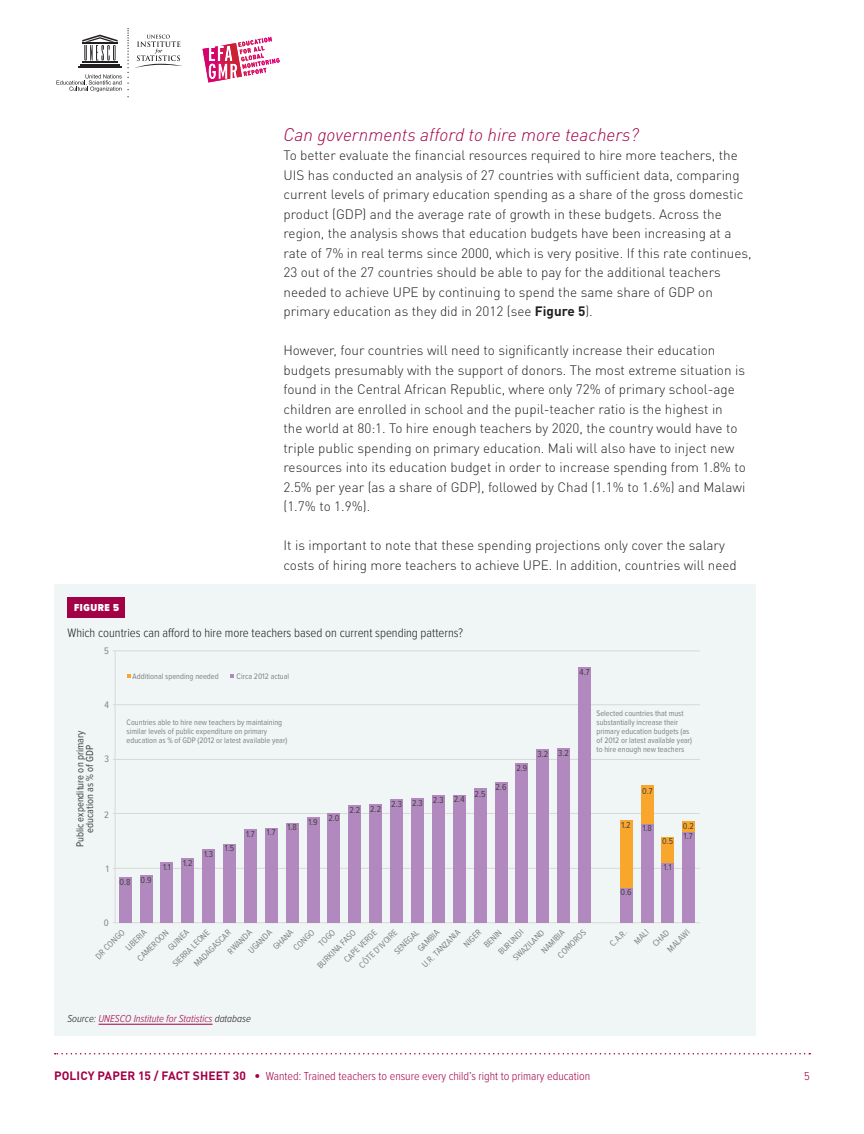
<style>
.page{position:relative;width:864px;height:1134px;background:#fff}
.page>*{position:absolute;margin:0;border:0;box-sizing:border-box;transform-origin:0 0}
.Head_3{font:italic 300 18px "DINOT";color:#a30146}
.Body{font:300 13.5px/19.5px "DINOT";color:#231f20}
.t1{font:300 12.75px "Proxima Nova Cond";color:#231f20}
.t2{font:300 12px "Proxima Nova Cond";color:#a30146}
.t3{font:10.5px/9.6px "Proxima Nova Cond";color:#414042;text-align:center}
.Source{font:italic 300 10.5px "Proxima Nova Cond";color:#a30146}
.t4{font:900 10.5px "Proxima Nova Cond";letter-spacing:.05em;color:#fff}
.t5{font:9.75px "Proxima Nova Cond";color:#808385}
.t6{font:9px/15.5px "Proxima Nova Cond";color:#808385}
.t7{font:9px "Proxima Nova Cond";color:#414042}
.t8{font:8.25px/9px "Proxima Nova Cond";color:#808284}
.s1{font-weight:700}
.s2{color:#231f20}
.s3{font-family:"DINOT";font-weight:700}
</style>
<div class="page">
<svg style="left:55px;top:1053px;width:755px;height:1px"></svg>
<svg style="left:203px;top:37px;width:77px;height:45px"></svg>
<svg style="left:56px;top:28px;width:127px;height:69px"></svg>
<div style="left:54px;top:584px;width:702px;height:451px;background:#f0f5f5"></div>
<hr style="left:99px;top:1024px;width:114px;height:1px;background:#a30146">
<div style="left:68px;top:597px;width:57px;height:21px;background:#a30146"></div>
<hr style="left:113px;top:650px;width:587px;height:1px;background:#d9d8d8">
<hr style="left:113px;top:704px;width:587px;height:1px;background:#d9d8d8">
<hr style="left:113px;top:759px;width:587px;height:1px;background:#d9d8d8">
<hr style="left:113px;top:813px;width:587px;height:1px;background:#d9d8d8">
<hr style="left:113px;top:868px;width:587px;height:1px;background:#d9d8d8">
<hr style="left:113px;top:922px;width:587px;height:1px;background:#d9d8d8">
<svg style="left:127px;top:674px;width:3px;height:4px"></svg>
<hr style="left:115px;top:651px;width:1px;height:272px;background:#d9d8d8">
<svg style="left:231px;top:674px;width:3px;height:4px"></svg>
<div style="left:119px;top:877px;width:12px;height:46px;background:#b289be"></div>
<div style="left:140px;top:875px;width:12px;height:48px;background:#b289be"></div>
<div style="left:161px;top:862px;width:12px;height:61px;background:#b289be"></div>
<div style="left:182px;top:858px;width:12px;height:65px;background:#b289be"></div>
<div style="left:203px;top:850px;width:12px;height:73px;background:#b289be"></div>
<div style="left:223px;top:844px;width:13px;height:79px;background:#b289be"></div>
<div style="left:244px;top:829px;width:13px;height:94px;background:#b289be"></div>
<div style="left:265px;top:828px;width:12px;height:95px;background:#b289be"></div>
<div style="left:286px;top:823px;width:12px;height:100px;background:#b289be"></div>
<div style="left:307px;top:818px;width:12px;height:105px;background:#b289be"></div>
<div style="left:328px;top:813px;width:12px;height:110px;background:#b289be"></div>
<div style="left:349px;top:806px;width:12px;height:117px;background:#b289be"></div>
<div style="left:370px;top:804px;width:12px;height:119px;background:#b289be"></div>
<div style="left:390px;top:799px;width:13px;height:124px;background:#b289be"></div>
<div style="left:411px;top:798px;width:13px;height:125px;background:#b289be"></div>
<div style="left:432px;top:796px;width:12px;height:127px;background:#b289be"></div>
<div style="left:453px;top:795px;width:12px;height:128px;background:#b289be"></div>
<div style="left:474px;top:789px;width:12px;height:134px;background:#b289be"></div>
<div style="left:495px;top:782px;width:12px;height:141px;background:#b289be"></div>
<div style="left:516px;top:763px;width:12px;height:160px;background:#b289be"></div>
<div style="left:537px;top:749px;width:12px;height:174px;background:#b289be"></div>
<div style="left:558px;top:748px;width:12px;height:175px;background:#b289be"></div>
<div style="left:578px;top:668px;width:13px;height:255px;background:#b289be"></div>
<div style="left:620px;top:888px;width:12px;height:35px;background:#b289be"></div>
<div style="left:620px;top:820px;width:12px;height:68px;background:#f9a62d"></div>
<div style="left:641px;top:824px;width:12px;height:99px;background:#b289be"></div>
<div style="left:641px;top:785px;width:12px;height:39px;background:#f9a62d"></div>
<div style="left:662px;top:863px;width:12px;height:60px;background:#b289be"></div>
<div style="left:662px;top:837px;width:12px;height:26px;background:#f9a62d"></div>
<div style="left:682px;top:831px;width:13px;height:92px;background:#b289be"></div>
<div style="left:682px;top:821px;width:13px;height:10px;background:#f9a62d"></div>
<p class="Head_3" style="left:284px;top:123px;width:357px">Can governments afford to hire more teachers?</p>
<p class="Body" style="left:284px;top:146px;width:470px">To better evaluate the financial resources required to hire more teachers, the UIS has conducted an analysis of 27 countries with sufficient data, comparing current levels of primary education spending as a share of the gross domestic product (GDP) and the average rate of growth in these budgets. Across the region, the analysis shows that education budgets have been increasing at a rate of 7% in real terms since 2000, which is very positive. If this rate continues, 23 out of the 27 countries should be able to pay for the additional teachers needed to achieve UPE by continuing to spend the same share of GDP on primary education as they did in 2012 (see <span class="s1">Figure 5</span>).</p>
<p class="Body" style="left:284px;top:341px;width:464px">However, four countries will need to significantly increase their education budgets presumably with the support of donors. The most extreme situation is found in the Central African Republic, where only 72% of primary school-age children are enrolled in school and the pupil-teacher ratio is the highest in<br>the world at 80:1. To hire enough teachers by 2020, the country would have to triple public spending on primary education. Mali will also have to inject new resources into its education budget in order to increase spending from 1.8% to 2.5% per year (as a share of GDP), followed by Chad (1.1% to 1.6%) and Malawi (1.7% to 1.9%).</p>
<p class="Body" style="left:284px;top:536px;width:455px">It is important to note that these spending projections only cover the salary costs of hiring more teachers to achieve UPE. In addition, countries will need</p>
<p class="t4" style="left:74px;top:602px;width:46px">FIGURE 5</p>
<p class="t1" style="left:68px;top:627px;width:397px">Which countries can afford to hire more teachers based on current spending patterns?</p>
<p class="t5" style="left:104px;top:647px;width:6px">5</p>
<p class="t3" style="left:76px;top:847px;width:118px;rotate:-90deg">Public expenditure on primary education as % of GDP</p>
<p class="t5" style="left:104px;top:701px;width:6px">4</p>
<p class="t5" style="left:104px;top:754px;width:6px">3</p>
<p class="t5" style="left:104px;top:810px;width:6px">2</p>
<p class="t5" style="left:106px;top:864px;width:5px">1</p>
<p class="t5" style="left:104px;top:919px;width:7px">0</p>
<p class="t8" style="left:133px;top:672px;width:88px">Additional spending needed</p>
<p class="t8" style="left:237px;top:672px;width:54px">Circa 2012 actual</p>
<p class="t7" style="left:580px;top:668px;width:12px">4.7</p>
<p class="t8" style="left:127px;top:719px;width:162px">Countries able to hire new teachers by maintaining similar levels of public expenditure on primary education as % of GDP (2012 or latest available year)</p>
<p class="t8" style="left:597px;top:709px;width:97px">Selected countries that must substantially increase their primary education budgets (as of 2012 or latest available year) to hire enough new teachers</p>
<p class="t7" style="left:537px;top:749px;width:33px">3.2 3.2</p>
<p class="t7" style="left:120px;top:877px;width:33px">0.8 0.9</p>
<p class="t7" style="left:163px;top:863px;width:9px">1.1</p>
<p class="t7" style="left:183px;top:858px;width:11px">1.2</p>
<p class="t7" style="left:204px;top:850px;width:11px">1.3</p>
<p class="t7" style="left:225px;top:844px;width:11px">1.5</p>
<p class="t7" style="left:246px;top:830px;width:10px">1.7</p>
<p class="t7" style="left:267px;top:828px;width:10px">1.7</p>
<p class="t7" style="left:288px;top:823px;width:11px">1.8</p>
<p class="t7" style="left:308px;top:818px;width:11px">1.9</p>
<p class="t7" style="left:328px;top:813px;width:13px">2.0</p>
<p class="t7" style="left:349px;top:806px;width:33px">2.2 2.2</p>
<p class="t7" style="left:391px;top:797px;width:75px">2.3 2.3 2.3 2.4</p>
<p class="t7" style="left:475px;top:790px;width:12px">2.5</p>
<p class="t7" style="left:496px;top:783px;width:12px">2.6</p>
<p class="t7" style="left:516px;top:764px;width:12px">2.9</p>
<p class="t7" style="left:621px;top:821px;width:11px">1.2</p>
<p class="t7" style="left:620px;top:888px;width:13px">0.6</p>
<p class="t7" style="left:642px;top:787px;width:12px">0.7</p>
<p class="t7" style="left:643px;top:824px;width:11px">1.8</p>
<p class="t7" style="left:662px;top:837px;width:13px">0.5</p>
<p class="t7" style="left:664px;top:863px;width:9px">1.1</p>
<p class="t7" style="left:683px;top:822px;width:13px">0.2</p>
<p class="t7" style="left:684px;top:832px;width:10px">1.7</p>
<p class="t6" style="left:224px;top:947px;width:32px;rotate:-45deg">RWANDA</p>
<p class="t6" style="left:244px;top:947px;width:31px;rotate:-45deg">UGANDA</p>
<p class="t6" style="left:269px;top:943px;width:26px;rotate:-45deg">GHANA</p>
<p class="t6" style="left:290px;top:944px;width:27px;rotate:-45deg">CONGO</p>
<p class="t6" style="left:315px;top:940px;width:21px;rotate:-45deg">TOGO</p>
<p class="t6" style="left:418px;top:961px;width:52px;rotate:-45deg">U.R. TANZANIA</p>
<p class="t6" style="left:460px;top:941px;width:22px;rotate:-45deg">NIGER</p>
<p class="t6" style="left:480px;top:941px;width:23px;rotate:-45deg">BENIN</p>
<p class="t6" style="left:111px;top:933px;width:43px;text-indent:-27px;rotate:-45deg">DR CONGO<br>LIBERIA<br>CAMEROON</p>
<p class="t6" style="left:164px;top:944px;width:28px;rotate:-45deg">GUINEA</p>
<p class="t6" style="left:537px;top:946px;width:31px;rotate:-45deg">NAMIBIA</p>
<p class="t6" style="left:414px;top:945px;width:29px;rotate:-45deg">GAMBIA</p>
<p class="t6" style="left:390px;top:948px;width:33px;rotate:-45deg">SENEGAL</p>
<p class="t6" style="left:554px;top:951px;width:38px;rotate:-45deg">COMOROS</p>
<p class="t6" style="left:619px;top:926px;width:18px;text-indent:-19px;rotate:-45deg">C.A.R.<br>MALI</p>
<p class="t6" style="left:654px;top:935px;width:29px;line-height:14.4px;text-indent:-7px;rotate:-45deg">CHAD<br>MALAWI</p>
<p class="t6" style="left:313px;top:962px;width:52px;rotate:-45deg">BURKINA FASO</p>
<p class="t6" style="left:190px;top:960px;width:50px;rotate:-45deg">MADAGASCAR</p>
<p class="t6" style="left:509px;top:954px;width:42px;rotate:-45deg">SWAZILAND</p>
<p class="t6" style="left:169px;top:960px;width:50px;rotate:-45deg">SIERRA LEONE</p>
<p class="t6" style="left:340px;top:956px;width:44px;rotate:-45deg">CAPE VERDE</p>
<p class="t6" style="left:355px;top:961px;width:52px;rotate:-45deg">CÔTE D’IVOIRE</p>
<p class="t6" style="left:494px;top:948px;width:33px;rotate:-45deg">BURUNDI</p>
<p class="Source" style="left:68px;top:1014px;width:185px"><span class="s2">Source:</span> UNESCO Institute for Statistics <span class="s2">database</span></p>
<p class="t2" style="left:54px;top:1070px;width:538px"><span class="s3">POLICY PAPER 15 / FACT SHEET 30 •</span> Wanted: Trained teachers to ensure every child’s right to primary education</p>
<p class="t2" style="left:804px;top:1071px;width:7px">5</p>
</div>
